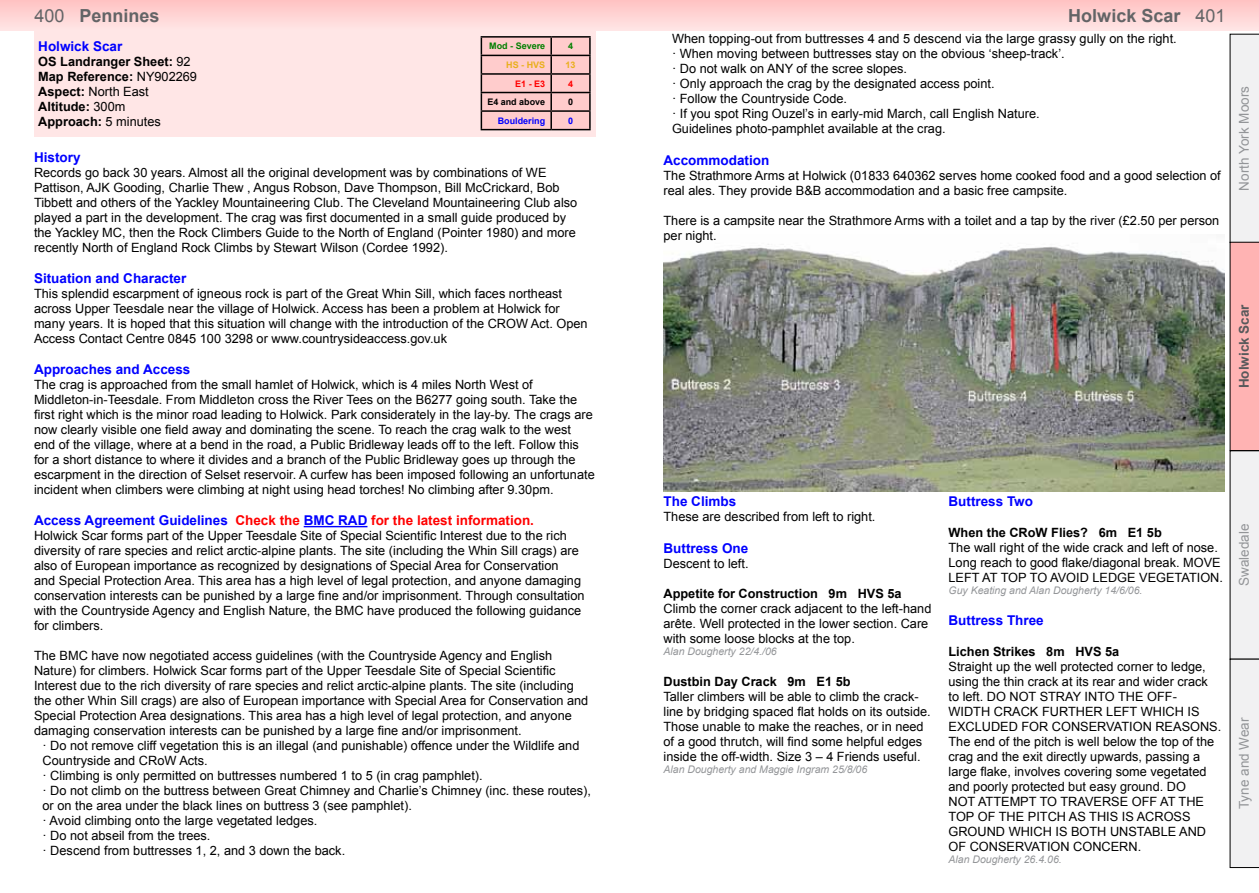
<style>
.page{position:relative;width:1259px;height:893px;background:#fff}
.page>*{position:absolute;margin:0;border:0;box-sizing:border-box;transform-origin:0 0}
.t1{font:700 18px "Arial";color:#636466}
.t2{font:700 13.5px "Arial";color:#00f}
.t3{font:700 13.5px "Arial";color:#f00}
.t4{font:13.5px "Arial";color:#939598}
.t5{font:700 13.5px "Arial";color:#58595b}
.t6{font:12.75px/15px "Arial";color:#000}
.t7{font:700 12.75px/15px "Arial";color:#000}
.t8{font:italic 10.5px "Arial";color:#939598}
.t9{font:700 9px "Arial";color:#007f00}
.t10{font:700 9px "Arial";color:#000}
.t11{font:700 9px "Arial";color:#00f}
.t12{font:700 9px "Arial";color:#e9af1b}
.t13{font:700 9px "Arial";color:#f00}
.s1{font-weight:400}
.s2{color:#00f}
</style>
<div class="page">
<div style="left:630px;top:0;width:629px;height:30px;background:linear-gradient(to bottom,#ffc2c2,#ffe4e4)"></div>
<div style="left:0;top:0;width:630px;height:30px;background:linear-gradient(to bottom,#ffc2c2,#ffe4e4)"></div>
<svg style="left:1229px;top:34px;width:30px;height:834px"></svg>
<hr style="left:304px;top:526px;width:63px;height:1px;background:#00f">
<div style="left:34px;top:30px;width:561px;height:106px;background:#ffe6e6"></div>
<hr style="left:480px;top:36px;width:71px;height:2px;background:#000">
<hr style="left:551px;top:36px;width:39px;height:2px;background:#000">
<svg style="left:480px;top:37px;width:110px;height:92px;background:#e8b9b9"></svg>
<hr style="left:480px;top:129px;width:71px;height:1px;background:#000">
<hr style="left:551px;top:129px;width:39px;height:1px;background:#000">
<img style="left:663px;top:244px;width:562px;height:248px">
<h1 class="t1" style="left:35px;top:3px;width:127px"><span class="s1">400</span> Pennines</h1>
<h1 class="t1" style="left:1068px;top:3px;width:159px">Holwick Scar <span class="s1">401</span></h1>
<p class="t2" style="left:38px;top:37px;width:86px">Holwick Scar</p>
<p class="t7" style="left:38px;top:54px;width:160px">OS Landranger Sheet: <span class="s1">92<br></span>Map Reference: <span class="s1">NY902269<br></span>Aspect: <span class="s1">North East<br></span>Altitude: <span class="s1">300m<br></span>Approach: <span class="s1">5 minutes</span></p>
<p class="t9" style="left:489px;top:40px;width:58px">Mod - Severe</p>
<p class="t9" style="left:568px;top:40px;width:7px">4</p>
<p class="t12" style="left:506px;top:59px;width:41px">HS - HVS</p>
<p class="t12" style="left:565px;top:59px;width:12px">13</p>
<p class="t13" style="left:515px;top:77px;width:32px">E1 - E3</p>
<p class="t13" style="left:568px;top:77px;width:7px">4</p>
<p class="t10" style="left:487px;top:96px;width:59px">E4 and above</p>
<p class="t10" style="left:568px;top:96px;width:7px">0</p>
<p class="t11" style="left:498px;top:114px;width:49px">Bouldering</p>
<p class="t11" style="left:568px;top:114px;width:7px">0</p>
<p class="t2" style="left:34px;top:148px;width:48px">History</p>
<p class="t6" style="left:34px;top:165px;width:545px">Records go back 30 years. Almost all the original development was by combinations of WE Pattison, AJK Gooding, Charlie Thew , Angus Robson, Dave Thompson, Bill McCrickard, Bob Tibbett and others of the Yackley Mountaineering Club. The Cleveland Mountaineering Club also played a part in the development. The crag was first documented in a small guide produced by the Yackley MC, then the Rock Climbers Guide to the North of England (Pointer 1980) and more recently North of England Rock Climbs by Stewart Wilson (Cordee 1992).</p>
<p class="t2" style="left:34px;top:269px;width:154px">Situation and Character</p>
<p class="t6" style="left:34px;top:286px;width:555px">This splendid escarpment of igneous rock is part of the Great Whin Sill, which faces northeast across Upper Teesdale near the village of Holwick. Access has been a problem at Holwick for many years. It is hoped that this situation will change with the introduction of the CROW Act. Open Access Contact Centre 0845 100 3298 or www.countrysideaccess.gov.uk</p>
<p class="t2" style="left:34px;top:360px;width:158px">Approaches and Access</p>
<p class="t6" style="left:34px;top:377px;width:562px">The crag is approached from the small hamlet of Holwick, which is 4 miles North West of Middleton-in-Teesdale. From Middleton cross the River Tees on the B6277 going south. Take the first right which is the minor road leading to Holwick. Park considerately in the lay-by. The crags are now clearly visible one field away and dominating the scene. To reach the crag walk to the west end of the village, where at a bend in the road, a Public Bridleway leads off to the left. Follow this for a short distance to where it divides and a branch of the Public Bridleway goes up through the escarpment in the direction of Selset reservoir. A curfew has been imposed following an unfortunate incident when climbers were climbing at night using head torches! No climbing after 9.30pm.</p>
<p class="t3" style="left:34px;top:511px;width:501px"><span class="s2">Access Agreement Guidelines</span> Check the <span class="s2">BMC RAD</span> for the latest information.</p>
<p class="t6" style="left:34px;top:528px;width:552px">Holwick Scar forms part of the Upper Teesdale Site of Special Scientific Interest due to the rich diversity of rare species and relict arctic-alpine plants. The site (including the Whin Sill crags) are also of European importance as recognized by designations of Special Area for Conservation<br>and Special Protection Area. This area has a high level of legal protection, and anyone damaging conservation interests can be punished by a large fine and/or imprisonment. Through consultation with the Countryside Agency and English Nature, the BMC have produced the following guidance for climbers.</p>
<p class="t6" style="left:34px;top:648px;width:556px">The BMC have now negotiated access guidelines (with the Countryside Agency and English Nature) for climbers. Holwick Scar forms part of the Upper Teesdale Site of Special Scientific Interest due to the rich diversity of rare species and relict arctic-alpine plants. The site (including the other Whin Sill crags) are also of European importance with Special Area for Conservation and Special Protection Area designations. This area has a high level of legal protection, and anyone damaging conservation interests can be punished by a large fine and/or imprisonment.</p>
<p class="t6" style="left:43px;top:738px;width:550px">· Do not remove cliff vegetation this is an illegal (and punishable) offence under the Wildlife and Countryside and CRoW Acts.<br>· Climbing is only permitted on buttresses numbered 1 to 5 (in crag pamphlet).<br>· Do not climb on the buttress between Great Chimney and Charlie’s Chimney (inc. these routes), or on the area under the black lines on buttress 3 (see pamphlet).<br>· Avoid climbing onto the large vegetated ledges.<br>· Do not abseil from the trees.<br>· Descend from buttresses 1, 2, and 3 down the back.</p>
<p class="t6" style="left:672px;top:31px;width:506px">When topping-out from buttresses 4 and 5 descend via the large grassy gully on the right. · When moving between buttresses stay on the obvious ‘sheep-track’.<br>· Do not walk on ANY of the scree slopes.<br>· Only approach the crag by the designated access point.<br>· Follow the Countryside Code.<br>· If you spot Ring Ouzel’s in early-mid March, call English Nature.<br>Guidelines photo-pamphlet available at the crag.</p>
<p class="t2" style="left:663px;top:151px;width:107px">Accommodation</p>
<p class="t6" style="left:663px;top:168px;width:559px">The Strathmore Arms at Holwick (01833 640362 serves home cooked food and a good selection of real ales. They provide B&amp;B accommodation and a basic free campsite.</p>
<p class="t6" style="left:663px;top:213px;width:557px">There is a campsite near the Strathmore Arms with a toilet and a tap by the river (£2.50 per person per night.</p>
<p class="t2" style="left:663px;top:493px;width:74px">The Climbs</p>
<p class="t6" style="left:663px;top:509px;width:213px">These are described from left to right.</p>
<p class="t2" style="left:663px;top:539px;width:86px">Buttress One</p>
<p class="t6" style="left:663px;top:556px;width:87px">Descent to left.</p>
<p class="t7" style="left:663px;top:586px;width:240px">Appetite for Construction 9m HVS 5a</p>
<p class="t6" style="left:663px;top:601px;width:269px">Climb the corner crack adjacent to the left-hand arête. Well protected in the lower section. Care with some loose blocks at the top.</p>
<p class="t8" style="left:663px;top:645px;width:115px">Alan Dougherty 22/4./06</p>
<p class="t7" style="left:663px;top:674px;width:189px">Dustbin Day Crack 9m E1 5b</p>
<p class="t6" style="left:663px;top:689px;width:269px">Taller climbers will be able to climb the crack&shy;line by bridging spaced flat holds on its outside.<br>Those unable to make the reaches, or in need of a good thrutch, will find some helpful edges inside the off-width. Size 3 – 4 Friends useful.</p>
<p class="t8" style="left:663px;top:763px;width:205px">Alan Dougherty and Maggie Ingram 25/8/06</p>
<p class="t2" style="left:948px;top:493px;width:86px">Buttress Two</p>
<p class="t7" style="left:948px;top:525px;width:215px">When the CRoW Flies? 6m E1 5b</p>
<p class="t6" style="left:948px;top:540px;width:276px">The wall right of the wide crack and left of nose.<br>Long reach to good flake/diagonal break. MOVE<br>LEFT AT TOP TO AVOID LEDGE VEGETATION.</p>
<p class="t8" style="left:948px;top:584px;width:195px">Guy Keating and Alan Dougherty 14/6/06.</p>
<p class="t2" style="left:948px;top:612px;width:97px">Buttress Three</p>
<p class="t7" style="left:948px;top:644px;width:172px">Lichen Strikes 8m HVS 5a</p>
<p class="t6" style="left:948px;top:659px;width:274px">Straight up the well protected corner to ledge, using the thin crack at its rear and wider crack to left. DO NOT STRAY INTO THE OFF-WIDTH CRACK FURTHER LEFT WHICH IS EXCLUDED FOR CONSERVATION REASONS.<br>The end of the pitch is well below the top of the crag and the exit directly upwards, passing a large flake, involves covering some vegetated and poorly protected but easy ground. DO<br>NOT ATTEMPT TO TRAVERSE OFF AT THE TOP OF THE PITCH AS THIS IS ACROSS GROUND WHICH IS BOTH UNSTABLE AND OF CONSERVATION CONCERN.</p>
<p class="t8" style="left:948px;top:853px;width:115px">Alan Dougherty 26.4.06.</p>
<p class="t4" style="left:1235px;top:190px;width:106px;rotate:-90deg">North York Moors</p>
<p class="t5" style="left:1235px;top:388px;width:86px;rotate:-90deg">Holwick Scar</p>
<p class="t4" style="left:1235px;top:586px;width:64px;rotate:-90deg">Swaledale</p>
<p class="t4" style="left:1235px;top:809px;width:93px;rotate:-90deg">Tyne and Wear</p>
</div>
